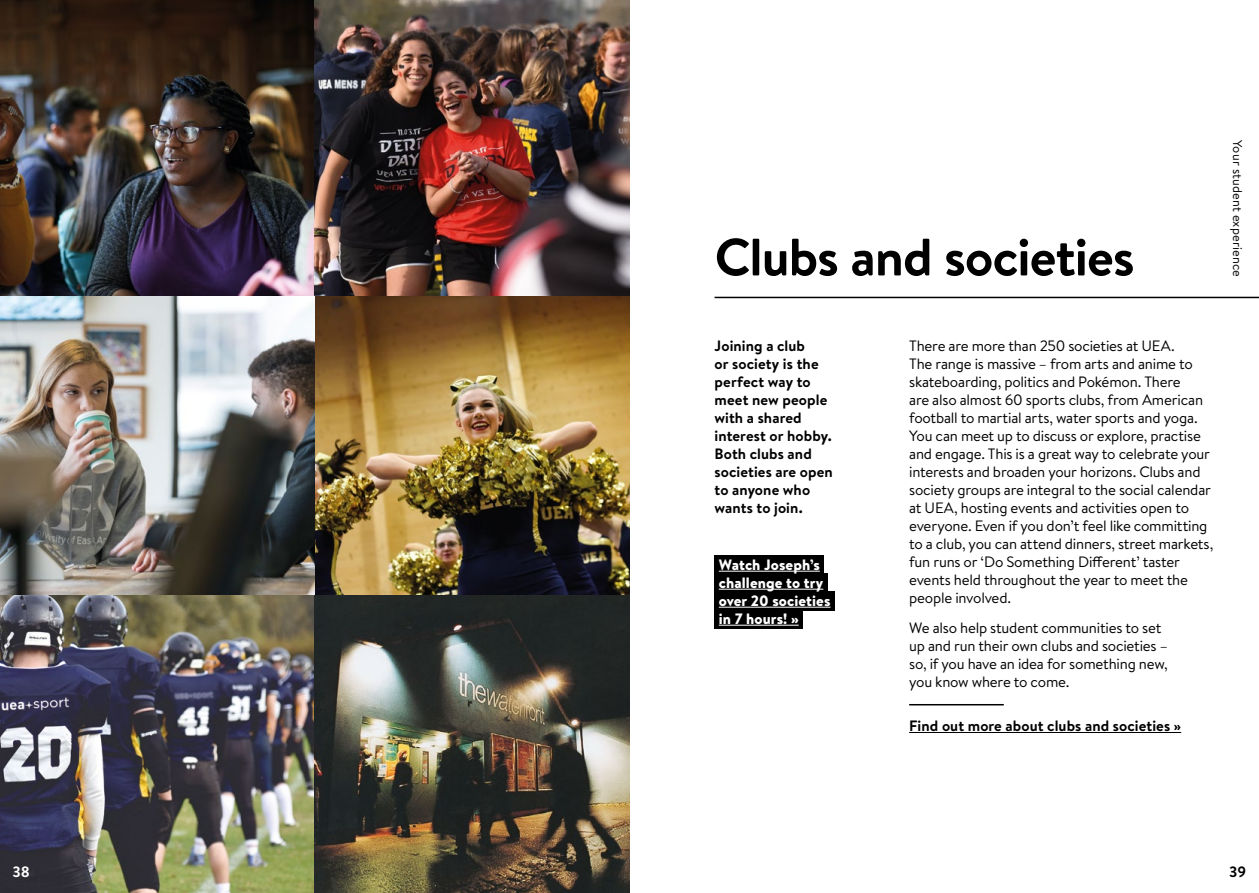
<style>
.page{position:relative;width:1259px;height:893px;background:#fff}
.page>*{position:absolute;margin:0;border:0;box-sizing:border-box;transform-origin:0 0}
.t1{font:700 52.5px "Brandon Text";letter-spacing:-.02em;color:#000}
.t2{font:15px/18px "Brandon Text";letter-spacing:-.015em;color:#000}
.t3{font:700 15px/18px "Brandon Text";letter-spacing:.005em;color:#000}
.t4{font:900 15px/18px "Brandon Text";letter-spacing:.005em;color:#fff}
.t5{font:700 15px "Brandon Text";color:#fff}
.t6{font:12.75px "Brandon Text";letter-spacing:.015em;color:#000}
</style>
<div class="page">
<img style="left:0;top:0;width:629px;height:893px">
<hr style="left:714px;top:297px;width:545px;height:1px;background:#000">
<div style="left:714px;top:555px;width:110px;height:19px;background:#000"></div>
<hr style="left:719px;top:571px;width:101px;height:1px;background:#fff">
<div style="left:714px;top:573px;width:113px;height:19px;background:#000"></div>
<hr style="left:719px;top:589px;width:104px;height:1px;background:#fff">
<div style="left:714px;top:591px;width:120px;height:19px;background:#000"></div>
<hr style="left:719px;top:607px;width:111px;height:1px;background:#fff">
<div style="left:714px;top:609px;width:89px;height:19px;background:#000"></div>
<hr style="left:719px;top:625px;width:79px;height:1px;background:#fff">
<hr style="left:909px;top:704px;width:94px;height:1px;background:#000">
<hr style="left:909px;top:732px;width:272px;height:1px;background:#000">
<p class="t5" style="left:12px;top:861px;width:19px">38</p>
<h2 class="t1" style="left:714px;top:221px;width:421px">Clubs and societies</h2>
<p class="t6" style="left:1246px;top:140px;width:139px;rotate:90deg">Your student experience</p>
<p class="t3" style="left:714px;top:336px;width:120px">Joining a club<br>or society is the perfect way to meet new people with a shared interest or hobby.<br>Both clubs and societies are open to anyone who wants to join.</p>
<p class="t4" style="left:719px;top:555px;width:113px">Watch Joseph’s challenge to try over 20 societies in 7 hours! »</p>
<p class="t2" style="left:909px;top:336px;width:306px">There are more than 250 societies at UEA.<br>The range is massive – from arts and anime to skateboarding, politics and Pokémon. There<br>are also almost 60 sports clubs, from American football to martial arts, water sports and yoga.<br>You can meet up to discuss or explore, practise and engage. This is a great way to celebrate your interests and broaden your horizons. Clubs and society groups are integral to the social calendar at UEA, hosting events and activities open to everyone. Even if you don’t feel like committing to a club, you can attend dinners, street markets, fun runs or ‘Do Something Different’ taster events held throughout the year to meet the people involved.</p>
<p class="t2" style="left:909px;top:619px;width:260px">We also help student communities to set up and run their own clubs and societies – so, if you have an idea for something new, you know where to come.</p>
<p class="t3" style="left:909px;top:716px;width:273px">Find out more about clubs and societies »</p>
<p class="t3" style="left:1229px;top:862px;width:18px">39</p>
</div>
